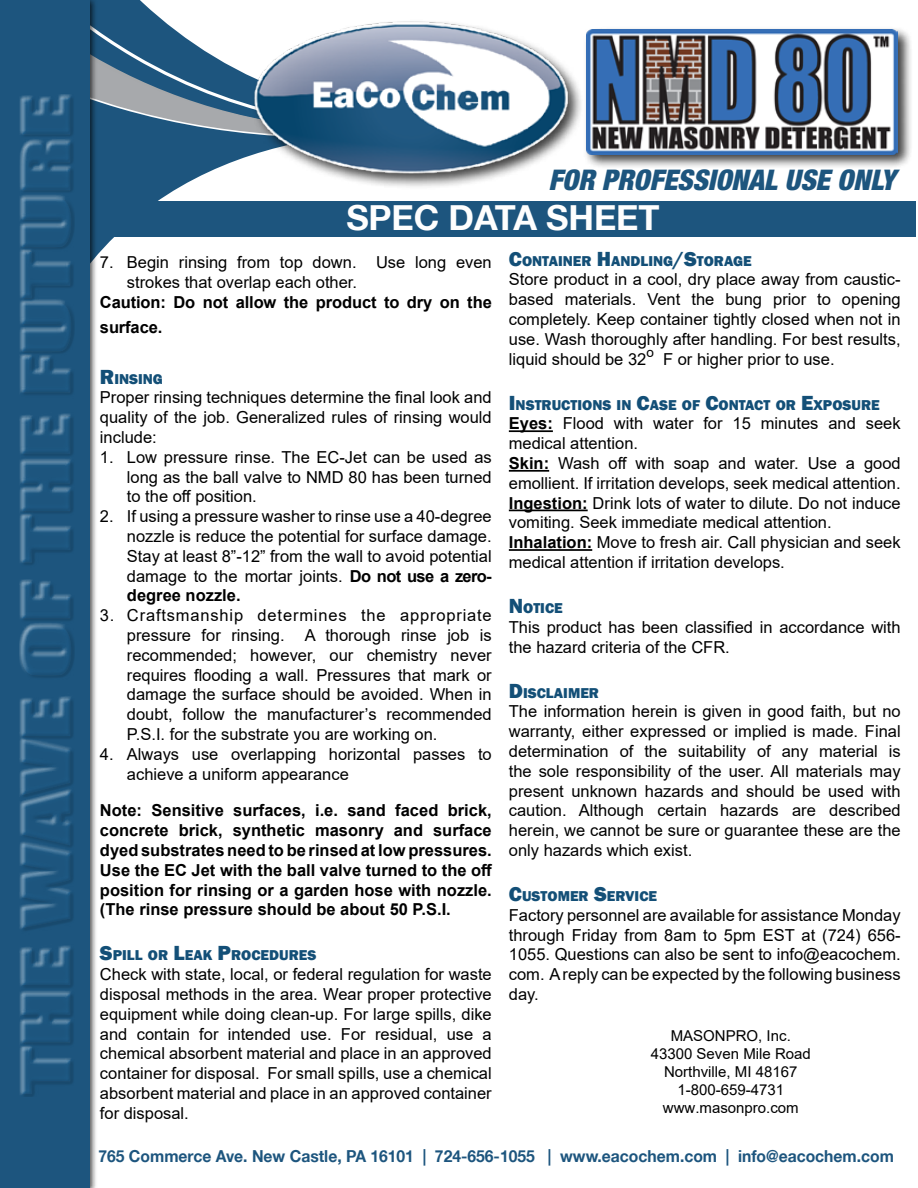
<style>
.page{position:relative;width:918px;height:1188px;background:#fff}
.page>*{position:absolute;margin:0;border:0;box-sizing:border-box;transform-origin:0 0}
.t1{font:700 34.5px "Helvetica 75";letter-spacing:-.005em;color:#fefefe}
.t2{font:italic 900 condensed 28.5px "Helvetica Neue LT Std";color:#1d557e}
.t3{font:16.5px/19.8px "Arial";color:#000;text-align:justify}
.t4{font:700 16.5px/19.8px "Arial";color:#000}
.t5{font:700 16.5px "Helvetica 75";color:#1d557e;scale:.95 1}
.t6{font:15px/18px "Arial";color:#000;text-align:center}
.t7{font:800 14.7px "Franklin Gothic";color:#134f77}
.t8{font:13.5px "Arial";color:#000}
.s1{font-size:21px}
.s2{font-weight:700}
</style>
<div class="page">
<hr style="left:509px;top:430px;width:44px;height:2px;background:#000">
<hr style="left:509px;top:470px;width:40px;height:2px;background:#000">
<hr style="left:509px;top:510px;width:79px;height:1px;background:#000">
<hr style="left:509px;top:549px;width:83px;height:2px;background:#000">
<div style="left:583px;top:26px;width:330px;height:144px;background:#000;opacity:.75"></div>
<img style="left:586px;top:30px;width:312px;height:125px">
<div style="left:90px;top:201px;width:826px;height:35px;background:#1d557e"></div>
<svg style="left:113px;top:180px;width:254px;height:58px"></svg>
<svg style="left:113px;top:0;width:138px;height:180px;fill:#1d557e"></svg>
<div style="left:251px;top:19px;width:333px;height:170px;background:#000;opacity:.75"></div>
<img style="left:253px;top:19px;width:316px;height:156px">
<div style="left:0;top:0;width:90px;height:1188px;background:#1d557e"></div>
<div style="left:0;top:0;width:113px;height:1129px;background:#fff;opacity:.2"></div>
<div style="left:20px;top:95px;width:55px;height:1002px;background:#d1d3d4;opacity:.75"></div>
<h2 class="t2" style="left:549px;top:162px;width:348px">FOR PROFESSIONAL USE ONLY</h2>
<h1 class="t1" style="left:346px;top:197px;width:315px">SPEC DATA SHEET</h1>
<p class="t3" style="left:127px;top:253px;width:366px;text-indent:-27px">7. Begin rinsing from top down. Use long even strokes that overlap each other.</p>
<p class="t4" style="left:100px;top:290px;width:393px;line-height:25.2px">Caution: Do not allow the product to dry on the surface.</p>
<p class="t7" style="left:100px;top:369px;width:65px"><span class="s1">R</span>INSING</p>
<p class="t3" style="left:100px;top:388px;width:393px">Proper rinsing techniques determine the final look and quality of the job. Generalized rules of rinsing would include:</p>
<p class="t3" style="left:127px;top:447px;width:366px;text-indent:-27px">1. Low pressure rinse. The EC-Jet can be used as long as the ball valve to NMD 80 has been turned to the off position.</p>
<p class="t3" style="left:127px;top:506px;width:366px;text-indent:-27px">2. If using a pressure washer to rinse use a 40-degree nozzle is reduce the potential for surface damage.<br>Stay at least 8”-12” from the wall to avoid potential damage to the mortar joints. <span class="s2">Do not use a zero&shy;degree nozzle.</span></p>
<p class="t3" style="left:127px;top:605px;width:366px;text-indent:-27px">3. Craftsmanship determines the appropriate pressure for rinsing. A thorough rinse job is recommended; however, our chemistry never requires flooding a wall. Pressures that mark or damage the surface should be avoided. When in doubt, follow the manufacturer’s recommended P.S.I. for the substrate you are working on.</p>
<p class="t3" style="left:127px;top:744px;width:366px;text-indent:-27px">4. Always use overlapping horizontal passes to achieve a uniform appearance</p>
<p class="t4" style="left:100px;top:801px;width:394px;text-align:justify">Note: Sensitive surfaces, i.e. sand faced brick, concrete brick, synthetic masonry and surface dyed substrates need to be rinsed at low pressures.<br>Use the EC Jet with the ball valve turned to the off position for rinsing or a garden hose with nozzle. (The rinse pressure should be about 50 P.S.I.</p>
<p class="t7" style="left:100px;top:946px;width:218px"><span class="s1">S</span>PILL OR <span class="s1">L</span>EAK <span class="s1">P</span>ROCEDURES</p>
<p class="t3" style="left:100px;top:964px;width:393px">Check with state, local, or federal regulation for waste disposal methods in the area. Wear proper protective equipment while doing clean-up. For large spills, dike and contain for intended use. For residual, use a chemical absorbent material and place in an approved container for disposal. For small spills, use a chemical absorbent material and place in an approved container for disposal.</p>
<p class="t7" style="left:509px;top:251px;width:244px"><span class="s1">C</span>ONTAINER <span class="s1">H</span>ANDLING<span class="s1">/S</span>TORAGE</p>
<p class="t3" style="left:509px;top:270px;width:393px">Store product in a cool, dry place away from caustic&shy;based materials. Vent the bung prior to opening completely. Keep container tightly closed when not in use. Wash thoroughly after handling. For best results, liquid should be 32</p>
<p class="t8" style="left:646px;top:343px;width:9px">o</p>
<p class="t3" style="left:663px;top:349px;width:173px">F or higher prior to use.</p>
<p class="t7" style="left:509px;top:395px;width:372px"><span class="s1">I</span> NSTRUCTIONS IN <span class="s1">C</span>ASE OF <span class="s1">C</span>ONTACT OR <span class="s1">E</span>XPOSURE</p>
<p class="t3" style="left:509px;top:414px;width:393px;text-align:left"><span class="s2">Eyes:</span> Flood with water for 15 minutes and seek medical attention.<br><span class="s2">Skin:</span> Wash off with soap and water. Use a good emollient. If irritation develops, seek medical attention.<br><span class="s2">Ingestion:</span> Drink lots of water to dilute. Do not induce vomiting. Seek immediate medical attention.<br><span class="s2">Inhalation:</span> Move to fresh air. Call physician and seek medical attention if irritation develops.</p>
<p class="t7" style="left:509px;top:599px;width:55px"><span class="s1">N</span> OTICE</p>
<p class="t3" style="left:509px;top:617px;width:393px">This product has been classified in accordance with the hazard criteria of the CFR.</p>
<p class="t7" style="left:509px;top:683px;width:92px"><span class="s1">D</span>ISCLAIMER</p>
<p class="t3" style="left:509px;top:702px;width:393px">The information herein is given in good faith, but no warranty, either expressed or implied is made. Final determination of the suitability of any material is the sole responsibility of the user. All materials may present unknown hazards and should be used with caution. Although certain hazards are described herein, we cannot be sure or guarantee these are the only hazards which exist.</p>
<p class="t7" style="left:509px;top:887px;width:150px"><span class="s1">C</span>USTOMER <span class="s1">S</span>ERVICE</p>
<p class="t3" style="left:509px;top:905px;width:393px">Factory personnel are available for assistance Monday through Friday from 8am to 5pm EST at (724) 656- 1055. Questions can also be sent to info@eacochem. com. A reply can be expected by the following business day.</p>
<p class="t6" style="left:651px;top:1027px;width:162px">MASONPRO, Inc.<br>43300 Seven Mile Road<br>Northville, MI 48167<br>1-800-659-4731 www.masonpro.com</p>
<p class="t5" style="left:98px;top:1146px;width:839px">765 Commerce Ave. New Castle, PA 16101 | 724-656-1055 | www.eacochem.com | info@eacochem.com</p>
</div>
